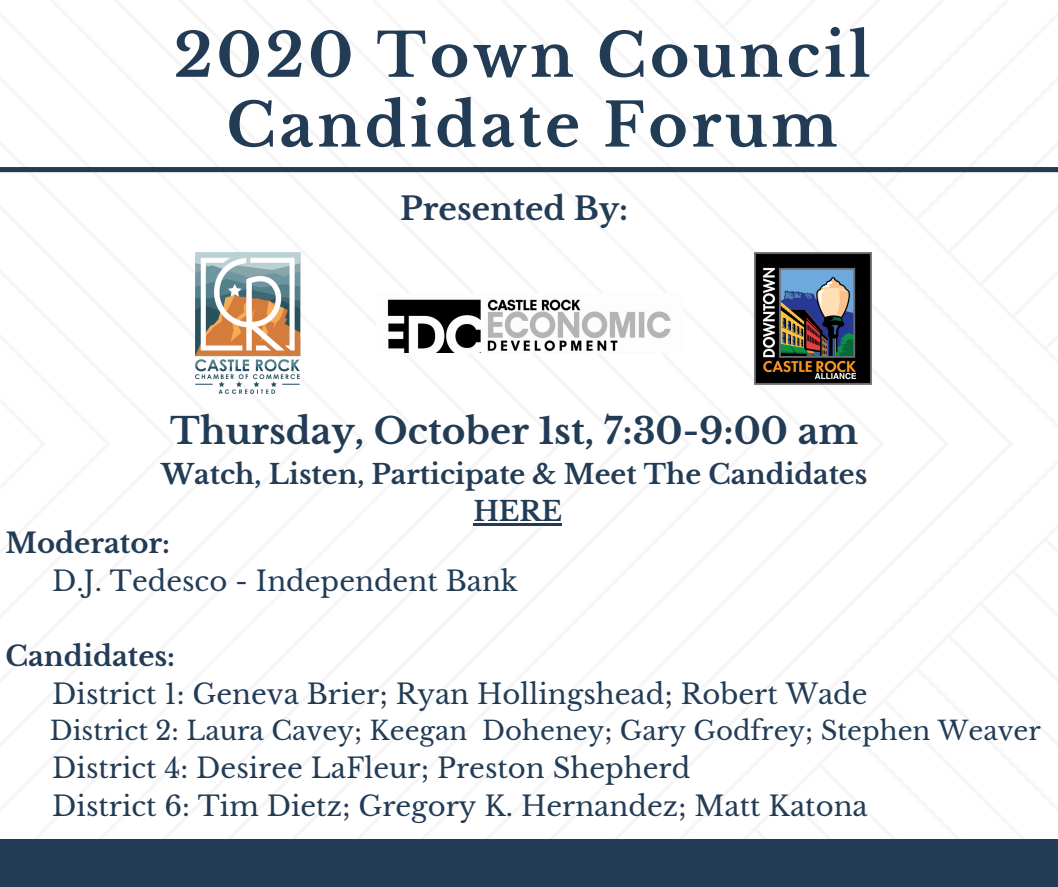
<style>
.page{position:relative;width:1058px;height:887px;background:#fff}
.page>*{position:absolute;margin:0;border:0;box-sizing:border-box;transform-origin:0 0}
.t1{font:700 60px/69.8px "Libre Baskerville";letter-spacing:.06em;color:#233c55;text-align:center}
.t2{font:700 36px "Libre Baskerville";color:#233c55}
.t3{font:700 31.5px "Libre Baskerville";color:#233c55}
.t4{font:27.45px/37.8px "Libre Baskerville";color:#233c55}
.t5{font:700 27.45px "Libre Baskerville";color:#233c55}
.t6{font:700 27px/37.2px "Libre Baskerville";color:#233c55;text-align:center}
.t7{font:25.95px "Libre Baskerville";color:#233c55}
</style>
<div class="page">
<div style="left:0;top:839px;width:1058px;height:47px;background:#233c55"></div>
<img style="left:387px;top:299px;width:284px;height:54px">
<img style="left:196px;top:252px;width:105px;height:142px">
<div style="left:0;top:167px;width:1058px;height:5px;background:#233c55"></div>
<img style="left:754px;top:252px;width:117px;height:133px">
<hr style="left:473px;top:523px;width:89px;height:2px;background:#233c55">
<h1 class="t1" style="left:174px;top:21px;width:698px">2020 Town Council<br>Candidate Forum</h1>
<p class="t3" style="left:400px;top:189px;width:229px">Presented By:</p>
<h2 class="t2" style="left:170px;top:408px;width:689px">Thursday, October 1st, 7:30-9:00 am</h2>
<p class="t6" style="left:161px;top:456px;width:707px">Watch, Listen, Participate &amp; Meet The Candidates<br>HERE</p>
<p class="t5" style="left:6px;top:526px;width:166px">Moderator:</p>
<p class="t4" style="left:52px;top:562px;width:467px">D.J. Tedesco - Independent Bank</p>
<p class="t5" style="left:6px;top:639px;width:171px">Candidates:</p>
<p class="t4" style="left:52px;top:675px;width:816px">District 1: Geneva Brier; Ryan Hollingshead; Robert Wade</p>
<p class="t7" style="left:50px;top:714px;width:992px">District 2: Laura Cavey; Keegan Doheney; Gary Godfrey; Stephen Weaver</p>
<p class="t4" style="left:52px;top:749px;width:817px">District 4: Desiree LaFleur; Preston Shepherd<br>District 6: Tim Dietz; Gregory K. Hernandez; Matt Katona</p>
</div>
